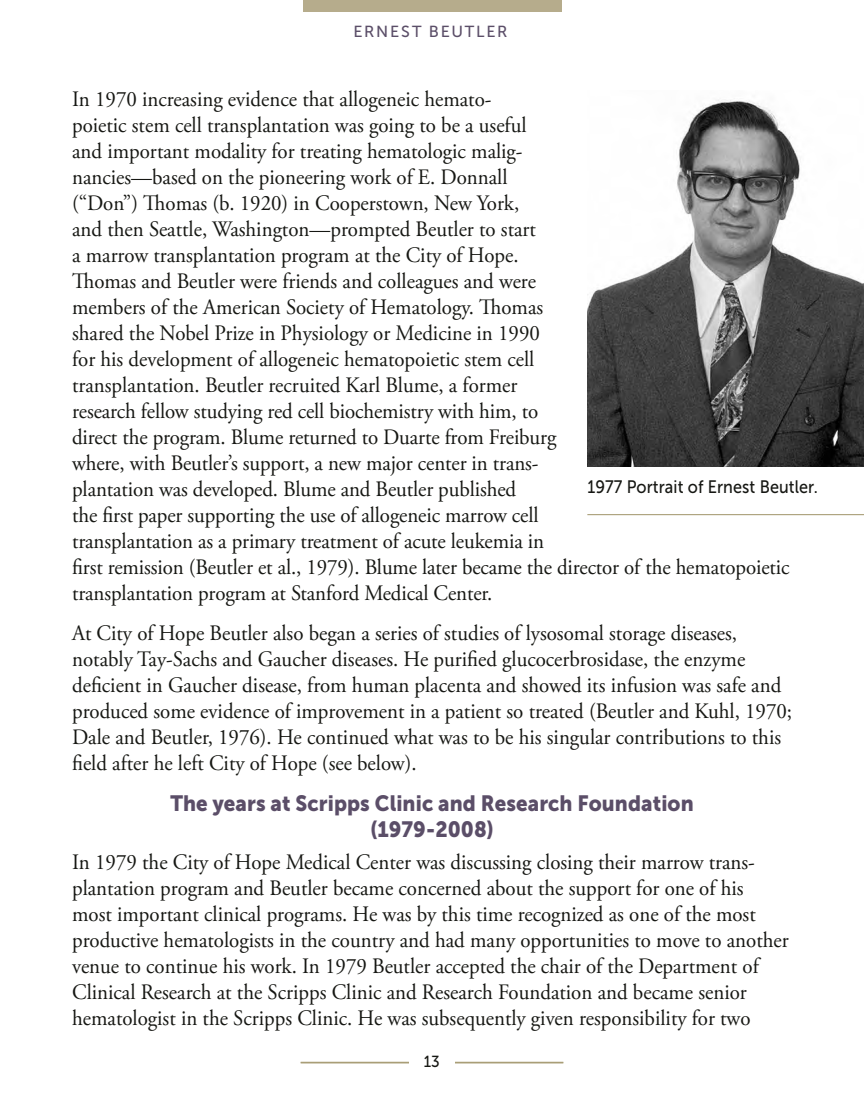
<style>
.page{position:relative;width:864px;height:1098px;background:#fff}
.page>*{position:absolute;margin:0;border:0;box-sizing:border-box;transform-origin:0 0}
.t1{font:22px/26px "Adobe Garamond Pro";color:#161713;scale:.95 1}
.t2{font:22px/26px "Museo Sans 900";letter-spacing:.005em;color:#5b4e68;text-align:center;scale:.93 1}
.t3{font:18px "Museo Sans 500";letter-spacing:.005em;color:#161713;scale:.9 1}
.t4{font:16px "Museo Sans 500";letter-spacing:.11em;color:#5b4e68}
.t5{font:16px "Museo Sans 500";color:#161713;scale:.95 1}
</style>
<div class="page">
<hr style="left:301px;top:1062px;width:262px;height:1px;background:#a09469">
<hr style="left:301px;top:1063px;width:262px;height:1px;background:#a09469">
<div style="left:409px;top:1055px;width:45px;height:27px;background:#fff"></div>
<div style="left:303px;top:0;width:258px;height:12px;background:#b6ac8c"></div>
<img style="left:587px;top:100px;width:277px;height:366px">
<hr style="left:587px;top:514px;width:277px;height:1px;background:#a09469">
<p class="t4" style="left:354px;top:23px;width:155px">ERNEST BEUTLER</p>
<p class="t1" style="left:72px;top:87px;width:757px">In 1970 increasing evidence that allogeneic hemato-<br>poietic stem cell transplantation was going to be a useful<br>and important modality for treating hematologic malig-<br>nancies—based on the pioneering work of E. Donnall<br>(“Don”) Thomas (b. 1920) in Cooperstown, New York,<br>and then Seattle, Washington—prompted Beutler to start<br>a marrow transplantation program at the City of Hope.<br>Thomas and Beutler were friends and colleagues and were<br>members of the American Society of Hematology. Thomas<br>shared the Nobel Prize in Physiology or Medicine in 1990<br>for his development of allogeneic hematopoietic stem cell<br>transplantation. Beutler recruited Karl Blume, a former<br>research fellow studying red cell biochemistry with him, to<br>direct the program. Blume returned to Duarte from Freiburg<br>where, with Beutler’s support, a new major center in trans-<br>plantation was developed. Blume and Beutler published<br>the first paper supporting the use of allogeneic marrow cell<br>transplantation as a primary treatment of acute leukemia in<br>first remission (Beutler et al., 1979). Blume later became the director of the hematopoietic transplantation program at Stanford Medical Center.</p>
<p class="t1" style="left:72px;top:621px;width:759px">At City of Hope Beutler also began a series of studies of lysosomal storage diseases, notably Tay-Sachs and Gaucher diseases. He purified glucocerbrosidase, the enzyme deficient in Gaucher disease, from human placenta and showed its infusion was safe and produced some evidence of improvement in a patient so treated (Beutler and Kuhl, 1970; Dale and Beutler, 1976). He continued what was to be his singular contributions to this field after he left City of Hope (see below).</p>
<p class="t2" style="left:170px;top:790px;width:564px">The years at Scripps Clinic and Research Foundation (1979-2008)</p>
<p class="t1" style="left:72px;top:849px;width:756px">In 1979 the City of Hope Medical Center was discussing closing their marrow trans&shy;plantation program and Beutler became concerned about the support for one of his most important clinical programs. He was by this time recognized as one of the most productive hematologists in the country and had many opportunities to move to another venue to continue his work. In 1979 Beutler accepted the chair of the Department of Clinical Research at the Scripps Clinic and Research Foundation and became senior hematologist in the Scripps Clinic. He was subsequently given responsibility for two</p>
<p class="t3" style="left:587px;top:477px;width:258px">1977 Portrait of Ernest Beutler.</p>
<p class="t5" style="left:424px;top:1052px;width:18px">13</p>
</div>
